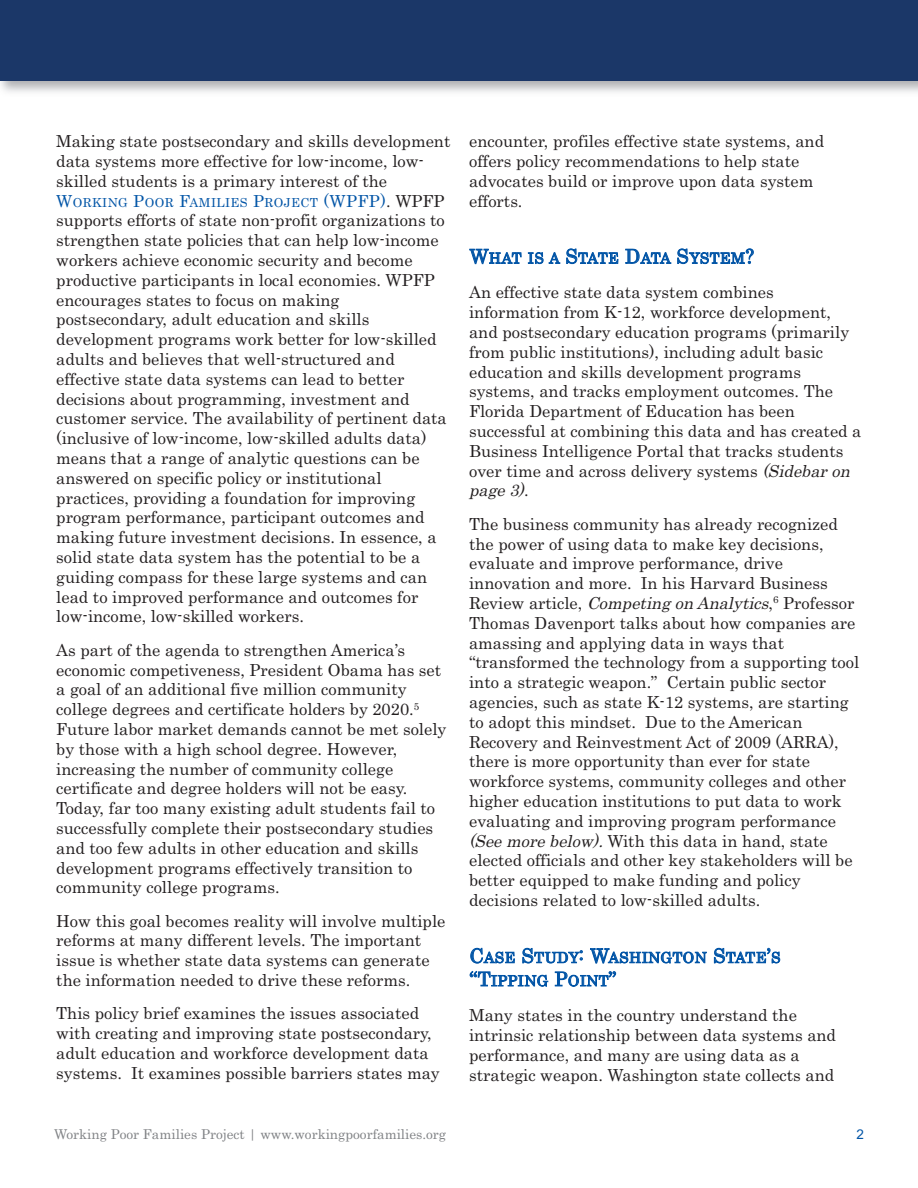
<style>
.page{position:relative;width:918px;height:1188px;background:#fff}
.page>*{position:absolute;margin:0;border:0;box-sizing:border-box;transform-origin:0 0}
.t1{font:16.5px/19.8px "Century";color:#231f20}
.t2{font:14.7px/23.2px "Century";letter-spacing:.03em;color:#0154a6}
.t3{font:13.5px "Century";color:#808285}
.t4{font:13.5px "Arial";color:#0154a6}
.t5{font:12.3px "Century";letter-spacing:.035em;color:#0154a6}
.s1{font-size:16.5px}
.s2{font-size:16.5px;color:#231f20}
.s3{font-size:19.5px}
.s4{font-style:italic}
</style>
<div class="page">
<div style="left:0;top:0;width:918px;height:81px;background:#1b3768"></div>
<p class="t1" style="left:56px;top:132px;width:396px">Making state postsecondary and skills development data systems more effective for low-income, low&shy;skilled students is a primary interest of the</p>
<p class="t5" style="left:56px;top:195px;width:390px"><span class="s1">W</span>ORKING <span class="s1">P</span>OOR <span class="s1">F</span>AMILIES <span class="s1">P</span>ROJECT <span class="s1">(WPFP)</span><span class="s2">. WPFP</span></p>
<p class="t1" style="left:56px;top:211px;width:392px">supports efforts of state non-profit organizations to strengthen state policies that can help low-income workers achieve economic security and become productive participants in local economies. WPFP encourages states to focus on making postsecondary, adult education and skills development programs work better for low-skilled adults and believes that well-structured and effective state data systems can lead to better decisions about programming, investment and customer service. The availability of pertinent data (inclusive of low-income, low-skilled adults data) means that a range of analytic questions can be answered on specific policy or institutional practices, providing a foundation for improving program performance, participant outcomes and making future investment decisions. In essence, a solid state data system has the potential to be a guiding compass for these large systems and can lead to improved performance and outcomes for low-income, low-skilled workers.</p>
<p class="t1" style="left:56px;top:640px;width:392px">As part of the agenda to strengthen America’s economic competiveness, President Obama has set a goal of an additional five million community college degrees and certificate holders by 2020.<sup>5<br></sup>Future labor market demands cannot be met solely by those with a high school degree. However, increasing the number of community college certificate and degree holders will not be easy.<br>Today, far too many existing adult students fail to successfully complete their postsecondary studies and too few adults in other education and skills development programs effectively transition to community college programs.</p>
<p class="t1" style="left:56px;top:911px;width:391px">How this goal becomes reality will involve multiple reforms at many different levels. The important issue is whether state data systems can generate the information needed to drive these reforms.</p>
<p class="t1" style="left:56px;top:1004px;width:385px">This policy brief examines the issues associated with creating and improving state postsecondary, adult education and workforce development data systems. It examines possible barriers states may</p>
<p class="t1" style="left:469px;top:132px;width:357px">encounter, profiles effective state systems, and offers policy recommendations to help state advocates build or improve upon data system efforts.</p>
<p class="t2" style="left:469px;top:247px;width:286px"><span class="s3">W</span>HAT IS A <span class="s3">S</span>TATE <span class="s3">D</span>ATA <span class="s3">S</span>YSTEM<span class="s3">?</span></p>
<p class="t1" style="left:469px;top:283px;width:394px">An effective state data system combines information from K-12, workforce development, and postsecondary education programs (primarily from public institutions), including adult basic education and skills development programs systems, and tracks employment outcomes. The Florida Department of Education has been successful at combining this data and has created a Business Intelligence Portal that tracks students over time and across delivery systems <span class="s4">(Sidebaron page 3)</span>.</p>
<p class="t1" style="left:469px;top:514px;width:392px">The business community has already recognized the power of using data to make key decisions, evaluate and improve performance, drive innovation and more. In his Harvard Business Review article, <span class="s4">CompetingonAnalytics</span>,<sup>6</sup> Professor Thomas Davenport talks about how companies are amassing and applying data in ways that “transformed the technology from a supporting tool into a strategic weapon.” Certain public sector agencies, such as state K-12 systems, are starting to adopt this mindset. Due to the American Recovery and Reinvestment Act of 2009 (ARRA), there is more opportunity than ever for state workforce systems, community colleges and other higher education institutions to put data to work evaluating and improving program performance <span class="s4">(Seemorebelow).</span>With this data in hand, state elected officials and other key stakeholders will be better equipped to make funding and policy decisions related to low-skilled adults.</p>
<p class="t2" style="left:469px;top:946px;width:313px"><span class="s3">C</span>ASE <span class="s3">S</span>TUDY<span class="s3">: W</span>ASHINGTON <span class="s3">S</span>TATE<span class="s3">’</span>S <span class="s3">“T</span>IPPING <span class="s3">P</span>OINT<span class="s3">”</span></p>
<p class="t1" style="left:469px;top:1006px;width:369px">Many states in the country understand the intrinsic relationship between data systems and performance, and many are using data as a strategic weapon. Washington state collects and</p>
<p class="t3" style="left:54px;top:1127px;width:394px">Working Poor Families Project | www.workingpoorfamilies.org</p>
<p class="t4" style="left:856px;top:1126px;width:9px">2</p>
</div>
